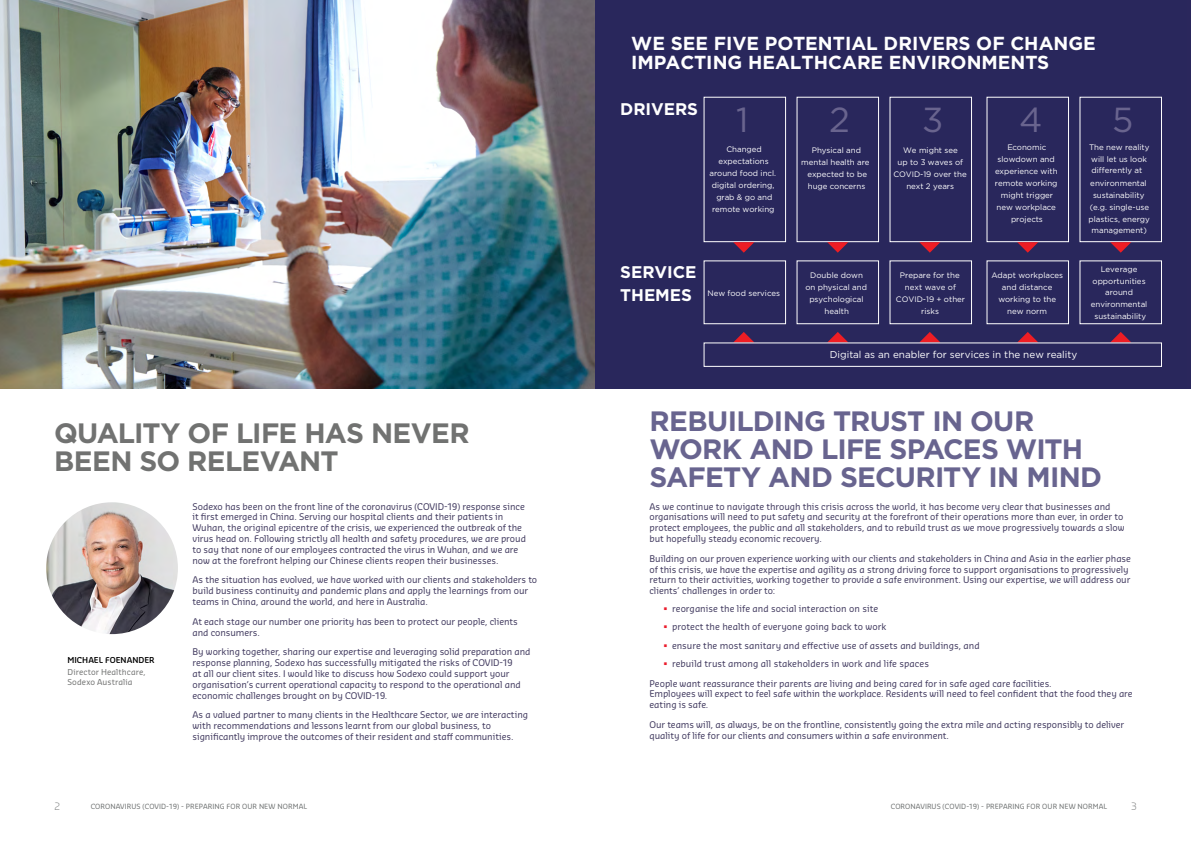
<style>
.page{position:relative;width:1191px;height:842px;background:#fff}
.page>*{position:absolute;margin:0;border:0;box-sizing:border-box;transform-origin:0 0}
.t1{font:34.8px "Gotham";color:#69648e}
.t2{font:700 28px/28px "Gotham";letter-spacing:-.025em;color:#68648f}
.t3{font:700 28px/28px "Gotham";letter-spacing:-.025em;color:#717271}
.t4{font:700 18.9px/19px "Gotham";color:#fff}
.t5{font:700 16.9px/23.8px "Gotham";color:#fff}
.t6{font:9.9px "Gotham";color:#fff}
.t7{font:300 9.9px "Sansa Pro";color:#6f7272}
.t8{font:9px/10.8px "Sansa Pro";letter-spacing:-.005em;color:#413a5f}
.t9{font:8px/9.6px "Sansa Pro";letter-spacing:.01em;color:#717271}
.t10{font:600 8px "Sansa Pro";letter-spacing:.01em;color:#000}
.t11{font:7.9px/11.9px "Gotham";color:#fff;text-align:center}
.t12{font:7px "Sansa Pro";letter-spacing:.01em;color:#6f7272}
.s1{color:#eb1d2d}
</style>
<div class="page">
<img style="left:0;top:0;width:595px;height:388px">
<div style="left:595px;top:0;width:591px;height:388px;background:#29275c"></div>
<div style="left:703px;top:97px;width:83px;height:145px;border:1px solid #fff"></div>
<div style="left:703px;top:260px;width:83px;height:64px;border:1px solid #fff"></div>
<div style="left:796px;top:260px;width:83px;height:64px;border:1px solid #fff"></div>
<div style="left:889px;top:260px;width:83px;height:64px;border:1px solid #fff"></div>
<div style="left:986px;top:260px;width:83px;height:64px;border:1px solid #fff"></div>
<div style="left:1079px;top:260px;width:83px;height:64px;border:1px solid #fff"></div>
<div style="left:986px;top:97px;width:83px;height:145px;border:1px solid #fff"></div>
<div style="left:796px;top:97px;width:83px;height:145px;border:1px solid #fff"></div>
<div style="left:1079px;top:97px;width:83px;height:145px;border:1px solid #fff"></div>
<div style="left:889px;top:97px;width:83px;height:145px;border:1px solid #fff"></div>
<svg style="left:733px;top:242px;width:21px;height:11px"></svg>
<svg style="left:919px;top:242px;width:21px;height:11px"></svg>
<svg style="left:827px;top:242px;width:21px;height:11px"></svg>
<svg style="left:1017px;top:242px;width:21px;height:11px"></svg>
<svg style="left:1110px;top:242px;width:21px;height:11px"></svg>
<svg style="left:734px;top:332px;width:20px;height:10px"></svg>
<svg style="left:920px;top:332px;width:20px;height:10px"></svg>
<svg style="left:828px;top:332px;width:20px;height:10px"></svg>
<svg style="left:1018px;top:332px;width:20px;height:10px"></svg>
<svg style="left:1110px;top:332px;width:21px;height:10px"></svg>
<div style="left:703px;top:342px;width:459px;height:25px;border:1px solid #fff"></div>
<img style="left:46px;top:502px;width:132px;height:132px;border-radius:66px">
<h3 class="t4" style="left:631px;top:34px;width:466px">WE SEE FIVE POTENTIAL DRIVERS OF CHANGE<br>IMPACTING HEALTHCARE ENVIRONMENTS</h3>
<h2 class="t3" style="left:54px;top:418px;width:417px">QUALITY OF LIFE HAS NEVER<br>BEEN SO RELEVANT</h2>
<p class="t8" style="left:192px;top:500px;width:335px">Sodexo has been on the front line of the coronavirus (COVID-19) response since it first emerged in China. Serving our hospital clients and their patients in Wuhan, the original epicentre of the crisis, we experienced the outbreak of the virus head on. Following strictly all health and safety procedures, we are proud to say that none of our employees contracted the virus in Wuhan, and we are now at the forefront helping our Chinese clients reopen their businesses.</p>
<p class="t8" style="left:192px;top:574px;width:346px">As the situation has evolved, we have worked with our clients and stakeholders to build business continuity and pandemic plans and apply the learnings from our teams in China, around the world, and here in Australia.</p>
<p class="t8" style="left:192px;top:616px;width:327px">At each stage our number one priority has been to protect our people, clients and consumers.</p>
<p class="t8" style="left:192px;top:646px;width:339px">By working together, sharing our expertise and leveraging solid preparation and response planning, Sodexo has successfully mitigated the risks of COVID-19<br>at all our client sites. I would like to discuss how Sodexo could support your organisation’s current operational capacity to respond to the operational and economic challenges brought on by COVID-19.</p>
<p class="t8" style="left:192px;top:709px;width:337px">As a valued partner to many clients in the Healthcare Sector, we are interacting with recommendations and lessons learnt from our global business, to significantly improve the outcomes of their resident and staff communities.</p>
<p class="t10" style="left:67px;top:655px;width:89px">MICHAEL FOENANDER</p>
<p class="t9" style="left:67px;top:667px;width:80px">Director Healthcare,<br>Sodexo Australia</p>
<h3 class="t5" style="left:620px;top:97px;width:79px">DRIVERS</h3>
<h1 class="t1" style="left:736px;top:100px;width:14px">1</h1>
<h1 class="t1" style="left:829px;top:100px;width:22px">2</h1>
<h1 class="t1" style="left:922px;top:100px;width:23px">3</h1>
<h1 class="t1" style="left:1019px;top:100px;width:25px">4</h1>
<h1 class="t1" style="left:1112px;top:100px;width:23px">5</h1>
<p class="t11" style="left:709px;top:143px;width:68px">Changed expectations around food incl. digital ordering, grab &amp; go and remote working</p>
<p class="t11" style="left:801px;top:144px;width:70px">Physical and mental health are expected to be huge concerns</p>
<p class="t11" style="left:1089px;top:141px;width:62px;text-align:left">The new reality will let us look</p>
<p class="t11" style="left:995px;top:141px;width:64px">Economic slowdown and experience with remote working might trigger new workplace projects</p>
<p class="t11" style="left:893px;top:144px;width:75px">We might see<br>up to 3 waves of<br>COVID-19 over the next 2 years</p>
<p class="t11" style="left:1090px;top:163px;width:58px;line-height:13px;text-align:left">differently at environmental</p>
<p class="t11" style="left:1088px;top:189px;width:63px">sustainability (e.g. single-use plastics, energy management)</p>
<h3 class="t5" style="left:620px;top:259px;width:78px">SERVICE<br>THEMES</h3>
<p class="t11" style="left:707px;top:287px;width:74px">New food services</p>
<p class="t11" style="left:805px;top:269px;width:63px">Double down on physical and psychological health</p>
<p class="t11" style="left:895px;top:269px;width:71px">Prepare for the next wave of<br>COVID-19 + other risks</p>
<p class="t11" style="left:991px;top:269px;width:73px">Adapt workplaces and distance working to the new norm</p>
<p class="t11" style="left:1090px;top:263px;width:58px;line-height:11.6px">Leverage opportunities around environmental sustainability</p>
<p class="t6" style="left:829px;top:349px;width:249px">Digital as an enabler for services in the new reality</p>
<h2 class="t2" style="left:649px;top:406px;width:454px">REBUILDING TRUST IN OUR<br>WORK AND LIFE SPACES WITH<br>SAFETY AND SECURITY IN MIND</h2>
<p class="t8" style="left:649px;top:500px;width:476px">As we continue to navigate through this crisis across the world, it has become very clear that businesses and organisations will need to put safety and security at the forefront of their operations more than ever, in order to protect employees, the public and all stakeholders, and to rebuild trust as we move progressively towards a slow but hopefully steady economic recovery.</p>
<p class="t8" style="left:649px;top:553px;width:483px">Building on our proven experience working with our clients and stakeholders in China and Asia in the earlier phase of this crisis, we have the expertise and agility as a strong driving force to support organisations to progressively return to their activities, working together to provide a safe environment. Using our expertise, we will address our clients’ challenges in order to:</p>
<p class="t8" style="left:663px;top:603px;width:216px"><span class="s1">▪</span> reorganise the life and social interaction on site</p>
<p class="t8" style="left:663px;top:621px;width:224px"><span class="s1">▪</span> protect the health of everyone going back to work</p>
<p class="t8" style="left:663px;top:639px;width:318px"><span class="s1">▪</span> ensure the most sanitary and effective use of assets and buildings, and</p>
<p class="t8" style="left:663px;top:658px;width:267px"><span class="s1">▪</span> rebuild trust among all stakeholders in work and life spaces</p>
<p class="t8" style="left:649px;top:677px;width:485px">People want reassurance their parents are living and being cared for in safe aged care facilities.<br>Employees will expect to feel safe within the workplace. Residents will need to feel confident that the food they are eating is safe.</p>
<p class="t8" style="left:649px;top:719px;width:476px">Our teams will, as always, be on the frontline, consistently going the extra mile and acting responsibly to deliver quality of life for our clients and consumers within a safe environment.</p>
<p class="t7" style="left:54px;top:800px;width:8px">2</p>
<p class="t12" style="left:91px;top:802px;width:218px">CORONAVIRUS (COVID-19) - PREPARING FOR OUR NEW NORMAL</p>
<p class="t12" style="left:890px;top:802px;width:218px">CORONAVIRUS (COVID-19) - PREPARING FOR OUR NEW NORMAL</p>
<p class="t7" style="left:1130px;top:800px;width:8px">3</p>
</div>
